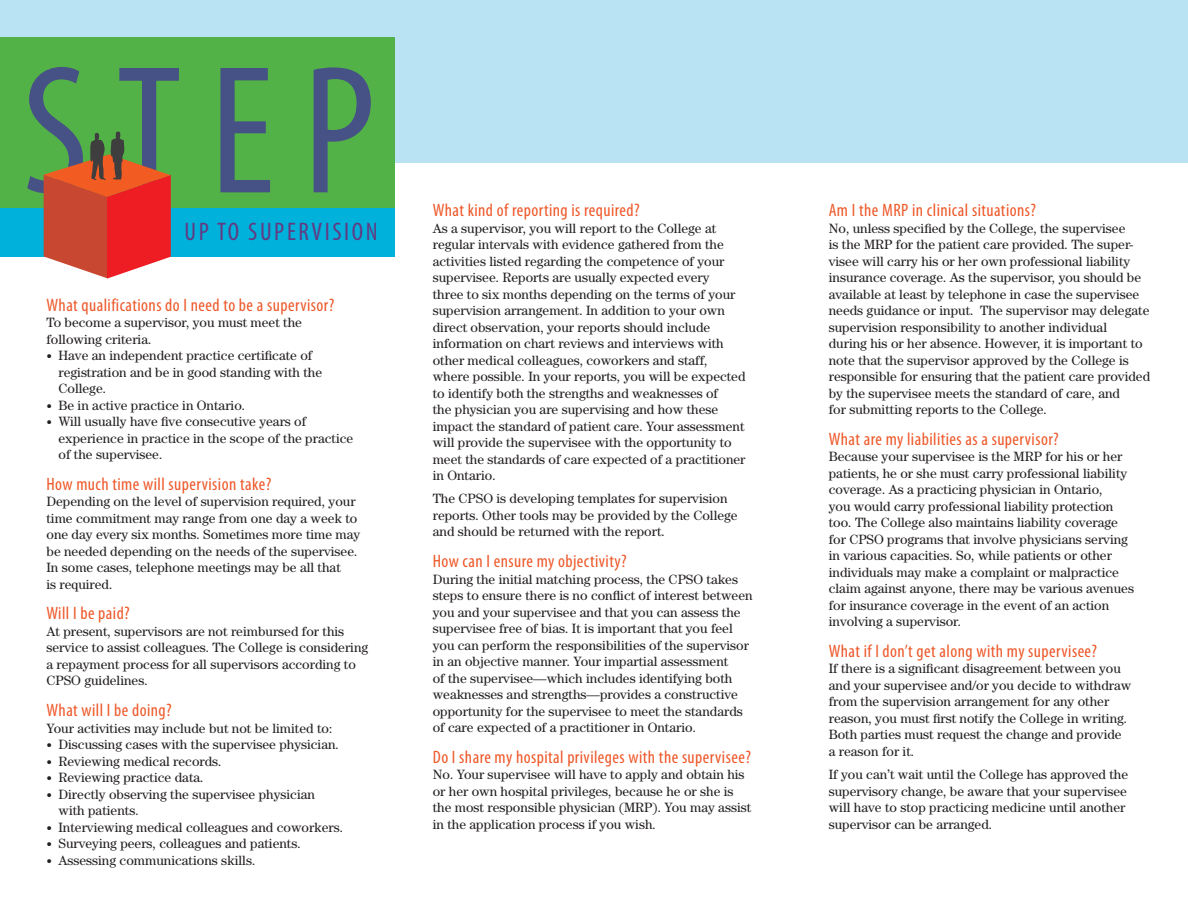
<style>
.page{position:relative;width:1188px;height:918px;background:#fff}
.page>*{position:absolute;margin:0;border:0;box-sizing:border-box;transform-origin:0 0}
.t1{font:condensed 184.5px "Myriad Pro";color:#465285}
.t2{font:condensed 25.5px "Myriad Pro";letter-spacing:.1em;color:#633a81}
.t3{font:condensed 18px "Myriad Pro";letter-spacing:.025em;color:#ee5829}
.t4{font:13.5px/16.5px "Century";color:#231f20}
.s1{font-size:11.25px}
</style>
<div class="page">
<div style="left:0;top:0;width:1188px;height:162px;background:#b9e2f2"></div>
<div style="left:0;top:193px;width:395px;height:64px;background:#00b1dc"></div>
<div style="left:0;top:37px;width:395px;height:170px;background:#53b247"></div>
<svg style="left:44px;top:131px;width:127px;height:148px"></svg>
<h1 class="t1" style="left:22px;top:20px;width:355px">STEP</h1>
<h2 class="t2" style="left:184px;top:216px;width:195px">UP TO SUPERVISION</h2>
<h3 class="t3" style="left:47px;top:294px;width:289px">What qualifications do I need to be a supervisor?</h3>
<p class="t4" style="left:47px;top:314px;width:257px">To become a supervisor, you must meet the following criteria.</p>
<p class="t4" style="left:58px;top:347px;width:265px;text-indent:-12px"><span class="s1">•</span> Have an independent practice certificate of registration and be in good standing with the<br>College.</p>
<p class="t4" style="left:47px;top:397px;width:200px"><span class="s1">•</span> Be in active practice in Ontario.</p>
<p class="t4" style="left:58px;top:413px;width:296px;text-indent:-12px"><span class="s1">•</span> Will usually have five consecutive years of experience in practice in the scope of the practice of the supervisee.</p>
<h3 class="t3" style="left:47px;top:473px;width:226px">How much time will supervision take?</h3>
<p class="t4" style="left:47px;top:493px;width:315px">Depending on the level of supervision required, your time commitment may range from one day a week to one day every six months. Sometimes more time may be needed depending on the needs of the supervisee.<br>In some cases, telephone meetings may be all that<br>is required.</p>
<h3 class="t3" style="left:47px;top:603px;width:85px">Will I be paid?</h3>
<p class="t4" style="left:47px;top:623px;width:323px">At present, supervisors are not reimbursed for this service to assist colleagues. The College is considering a repayment process for all supervisors according to CPSO guidelines.</p>
<h3 class="t3" style="left:47px;top:699px;width:127px">What will I be doing?</h3>
<p class="t4" style="left:47px;top:719px;width:287px">Your activities may include but not be limited to:</p>
<p class="t4" style="left:47px;top:736px;width:294px"><span class="s1">•</span> Discussing cases with the supervisee physician.</p>
<p class="t4" style="left:47px;top:752px;width:177px"><span class="s1">•</span> Reviewing medical records.</p>
<p class="t4" style="left:47px;top:769px;width:159px"><span class="s1">•</span> Reviewing practice data.</p>
<p class="t4" style="left:58px;top:785px;width:258px;text-indent:-12px"><span class="s1">•</span> Directly observing the supervisee physician with patients.</p>
<p class="t4" style="left:47px;top:818px;width:298px"><span class="s1">•</span> Interviewing medical colleagues and coworkers.</p>
<p class="t4" style="left:47px;top:835px;width:256px"><span class="s1">•</span> Surveying peers, colleagues and patients.</p>
<p class="t4" style="left:47px;top:851px;width:210px"><span class="s1">•</span> Assessing communications skills.</p>
<h3 class="t3" style="left:433px;top:199px;width:208px">What kind of reporting is required?</h3>
<p class="t4" style="left:433px;top:220px;width:314px">As a supervisor, you will report to the College at regular intervals with evidence gathered from the activities listed regarding the competence of your supervisee. Reports are usually expected every<br>three to six months depending on the terms of your supervision arrangement. In addition to your own direct observation, your reports should include information on chart reviews and interviews with other medical colleagues, coworkers and staff, where possible. In your reports, you will be expected to identify both the strengths and weaknesses of<br>the physician you are supervising and how these impact the standard of patient care. Your assessment will provide the supervisee with the opportunity to meet the standards of care expected of a practitioner in Ontario.</p>
<p class="t4" style="left:433px;top:490px;width:306px">The CPSO is developing templates for supervision reports. Other tools may be provided by the College and should be returned with the report.</p>
<h3 class="t3" style="left:433px;top:550px;width:196px">How can I ensure my objectivity?</h3>
<p class="t4" style="left:433px;top:571px;width:321px">During the initial matching process, the CPSO takes steps to ensure there is no conflict of interest between you and your supervisee and that you can assess the supervisee free of bias. It is important that you feel you can perform the responsibilities of the supervisor in an objective manner. Your impartial assessment<br>of the supervisee—which includes identifying both weaknesses and strengths—provides a constructive opportunity for the supervisee to meet the standards of care expected of a practitioner in Ontario.</p>
<h3 class="t3" style="left:433px;top:746px;width:320px">Do I share my hospital privileges with the supervisee?</h3>
<p class="t4" style="left:433px;top:766px;width:320px">No. Your supervisee will have to apply and obtain his or her own hospital privileges, because he or she is the most responsible physician (MRP). You may assist in the application process if you wish.</p>
<h3 class="t3" style="left:829px;top:199px;width:209px">Am I the MRP in clinical situations?</h3>
<p class="t4" style="left:829px;top:220px;width:323px">No, unless specified by the College, the supervisee<br>is the MRP for the patient care provided. The super&shy;visee will carry his or her own professional liability insurance coverage. As the supervisor, you should be available at least by telephone in case the supervisee needs guidance or input. The supervisor may delegate supervision responsibility to another individual<br>during his or her absence. However, it is important to note that the supervisor approved by the College is responsible for ensuring that the patient care provided by the supervisee meets the standard of care, and<br>for submitting reports to the College.</p>
<h3 class="t3" style="left:829px;top:428px;width:232px">What are my liabilities as a supervisor?</h3>
<p class="t4" style="left:829px;top:448px;width:307px">Because your supervisee is the MRP for his or her patients, he or she must carry professional liability coverage. As a practicing physician in Ontario,<br>you would carry professional liability protection too. The College also maintains liability coverage for CPSO programs that involve physicians serving in various capacities. So, while patients or other individuals may make a complaint or malpractice claim against anyone, there may be various avenues for insurance coverage in the event of an action involving a supervisor.</p>
<h3 class="t3" style="left:829px;top:640px;width:270px">What if I don’t get along with my supervisee?</h3>
<p class="t4" style="left:829px;top:660px;width:304px">If there is a significant disagreement between you and your supervisee and/or you decide to withdraw from the supervision arrangement for any other reason, you must first notify the College in writing.<br>Both parties must request the change and provide a reason for it.</p>
<p class="t4" style="left:829px;top:766px;width:301px">If you can’t wait until the College has approved the supervisory change, be aware that your supervisee will have to stop practicing medicine until another supervisor can be arranged.</p>
</div>
